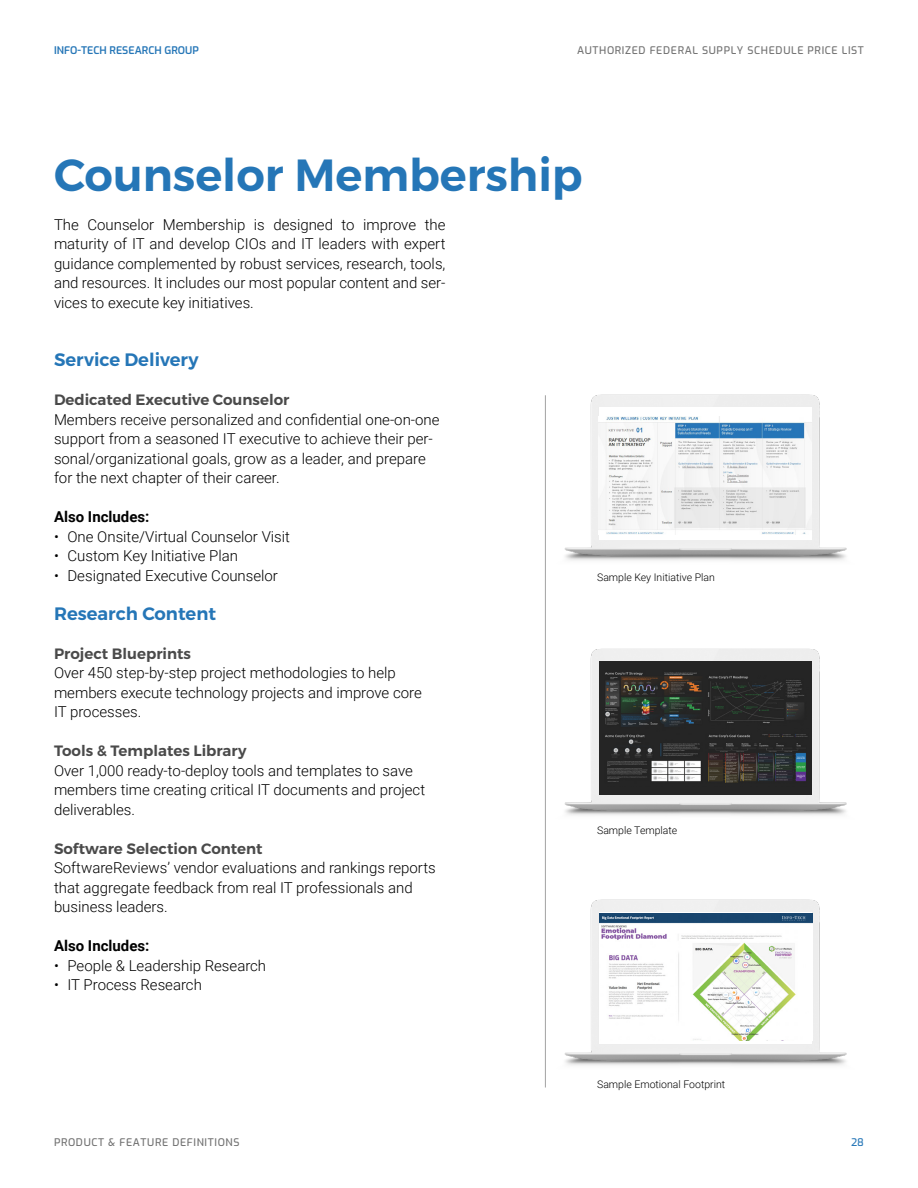
<style>
.page{position:relative;width:918px;height:1188px;background:#fff}
.page>*{position:absolute;margin:0;border:0;box-sizing:border-box;transform-origin:0 0}
.t1{font:600 45px "Montserrat";color:#2576b7}
.t2{font:600 18px "Montserrat";color:#2576b7}
.t3{font:300 15px/19.5px "Roboto";color:#000101}
.t4{font:600 15px "Montserrat";color:#4a4a4a}
.t5{font:700 15px "Roboto";color:#000101}
.t6{font:10.5px "Exo";letter-spacing:.06em;color:#717171}
.t7{font:300 10.5px "Roboto";color:#000101}
.t8{font:10.5px "Exo";color:#2576b7}
</style>
<div class="page">
<img style="left:564px;top:648px;width:283px;height:167px">
<div style="left:600px;top:662px;width:212px;height:133px;background:#252525"></div>
<img style="left:605px;top:672px;width:203px;height:111px">
<img style="left:564px;top:899px;width:283px;height:167px">
<div style="left:600px;top:912px;width:212px;height:132px;background:#fff"></div>
<img style="left:600px;top:913px;width:213px;height:127px">
<hr style="left:545px;top:395px;width:1px;height:692px;background:#a2a2a2">
<img style="left:564px;top:394px;width:283px;height:167px">
<div style="left:599px;top:407px;width:212px;height:133px;background:#fff"></div>
<img style="left:598px;top:416px;width:213px;height:119px">
<p class="t8" style="left:54px;top:43px;width:146px">INFO-TECH RESEARCH GROUP</p>
<p class="t6" style="left:577px;top:43px;width:288px">AUTHORIZED FEDERAL SUPPLY SCHEDULE PRICE LIST</p>
<h1 class="t1" style="left:54px;top:147px;width:530px">Counselor Membership</h1>
<p class="t3" style="left:54px;top:214px;width:393px;text-align:justify">The Counselor Membership is designed to improve the maturity of IT and develop CIOs and IT leaders with expert guidance complemented by robust services, research, tools, and resources. It includes our most popular content and ser&shy;vices to execute key initiatives.</p>
<p class="t2" style="left:54px;top:348px;width:146px">Service Delivery</p>
<p class="t4" style="left:54px;top:390px;width:237px">Dedicated Executive Counselor</p>
<p class="t3" style="left:54px;top:409px;width:387px">Members receive personalized and confidential one-on-one support from a seasoned IT executive to achieve their per&shy;sonal/organizational goals, grow as a leader, and prepare for the next chapter of their career.</p>
<p class="t5" style="left:54px;top:506px;width:97px">Also Includes:</p>
<p class="t3" style="left:54px;top:526px;width:238px">• One Onsite/Virtual Counselor Visit</p>
<p class="t3" style="left:54px;top:545px;width:186px">• Custom Key Initiative Plan</p>
<p class="t3" style="left:54px;top:565px;width:226px">• Designated Executive Counselor</p>
<p class="t2" style="left:54px;top:602px;width:164px">Research Content</p>
<p class="t4" style="left:54px;top:644px;width:139px">Project Blueprints</p>
<p class="t3" style="left:54px;top:662px;width:369px">Over 450 step-by-step project methodologies to help members execute technology projects and improve core<br>IT processes.</p>
<p class="t4" style="left:54px;top:741px;width:194px">Tools &amp; Templates Library</p>
<p class="t3" style="left:54px;top:760px;width:373px">Over 1,000 ready-to-deploy tools and templates to save members time creating critical IT documents and project deliverables.</p>
<p class="t4" style="left:54px;top:839px;width:210px">Software Selection Content</p>
<p class="t3" style="left:54px;top:857px;width:383px">SoftwareReviews’ vendor evaluations and rankings reports that aggregate feedback from real IT professionals and business leaders.</p>
<p class="t5" style="left:54px;top:935px;width:97px">Also Includes:</p>
<p class="t3" style="left:54px;top:955px;width:214px">• People &amp; Leadership Research</p>
<p class="t3" style="left:54px;top:974px;width:149px">• IT Process Research</p>
<p class="t7" style="left:597px;top:569px;width:119px">Sample Key Initiative Plan</p>
<p class="t7" style="left:597px;top:823px;width:82px">Sample Template</p>
<p class="t6" style="left:54px;top:1135px;width:186px">PRODUCT &amp; FEATURE DEFINITIONS</p>
<p class="t7" style="left:597px;top:1076px;width:130px">Sample Emotional Footprint</p>
<p class="t8" style="left:851px;top:1135px;width:14px">28</p>
</div>
